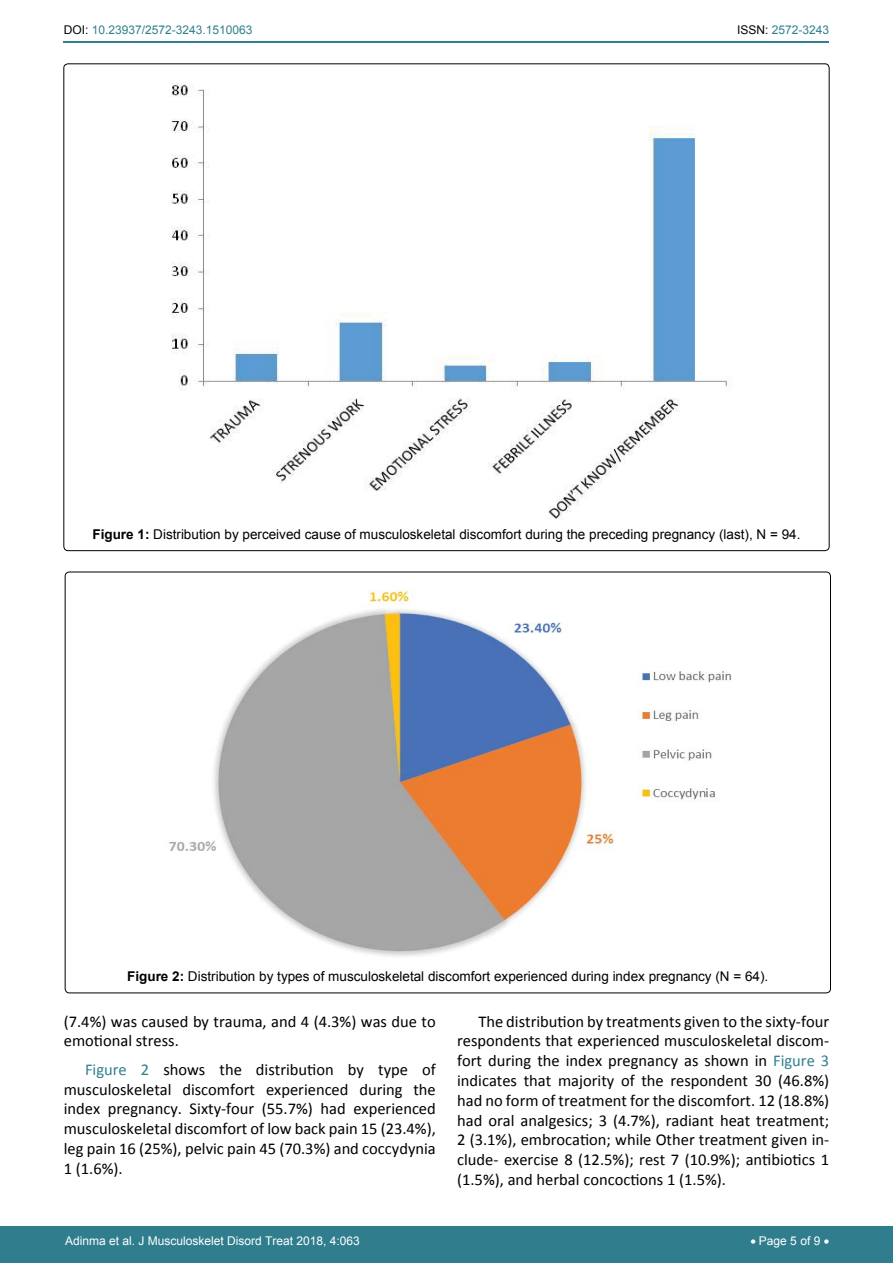
<style>
.page{position:relative;width:893px;height:1263px;background:#fff}
.page>*{position:absolute;margin:0;border:0;box-sizing:border-box;transform-origin:0 0}
.t1{font:16.5px/19.8px "Calibri";color:#000;text-align:justify}
.t2{font:13.5px "Arial";color:#000}
.t3{font:12px "Arial";color:#fff}
.t4{font:12px "Arial";color:#30808d}
.s1{color:#000}
.s2{font-weight:700}
.s3{color:#30808d}
</style>
<div class="page">
<hr style="left:64px;top:41px;width:765px;height:2px;background:#30808d">
<div style="left:0;top:1226px;width:893px;height:37px;background:#307d8d"></div>
<img style="left:171px;top:83px;width:556px;height:437px">
<img style="left:169px;top:589px;width:562px;height:368px">
<p class="t4" style="left:64px;top:22px;width:190px"><span class="s1">DOI:</span> 10.23937/2572-3243.1510063</p>
<p class="t4" style="left:737px;top:22px;width:94px"><span class="s1">ISSN:</span> 2572-3243</p>
<p class="t2" style="left:92px;top:525px;width:709px"><span class="s2">Figure 1:</span> Distribution by perceived cause of musculoskeletal discomfort during the preceding pregnancy (last), N = 94.</p>
<p class="t2" style="left:127px;top:967px;width:643px"><span class="s2">Figure 2:</span> Distribution by types of musculoskeletal discomfort experienced during index pregnancy (N = 64).</p>
<p class="t1" style="left:64px;top:1011px;width:374px">(7.4%) was caused by trauma, and 4 (4.3%) was due to emotional stress.</p>
<p class="t1" style="left:64px;top:1059px;width:374px;text-indent:21px"><span class="s3">Figure 2</span> shows the distribution by type of musculoskeletal discomfort experienced during the index pregnancy. Sixty-four (55.7%) had experienced musculoskeletal discomfort of low back pain 15 (23.4%), leg pain 16 (25%), pelvic pain 45 (70.3%) and coccydynia 1 (1.6%).</p>
<p class="t1" style="left:457px;top:1011px;width:374px;text-indent:21px">The distribution by treatments given to the sixty-four respondents that experienced musculoskeletal discom&shy;fort during the index pregnancy as shown in <span class="s3">Figure 3 </span>indicates that majority of the respondent 30 (46.8%) had no form of treatment for the discomfort. 12 (18.8%) had oral analgesics; 3 (4.7%), radiant heat treatment; 2 (3.1%), embrocation; while Other treatment given in&shy;clude- exercise 8 (12.5%); rest 7 (10.9%); antibiotics 1 (1.5%), and herbal concoctions 1 (1.5%).</p>
<p class="t3" style="left:65px;top:1233px;width:296px">Adinma et al. J Musculoskelet Disord Treat 2018, 4:063</p>
<p class="t3" style="left:750px;top:1233px;width:80px">• Page 5 of 9 •</p>
</div>
